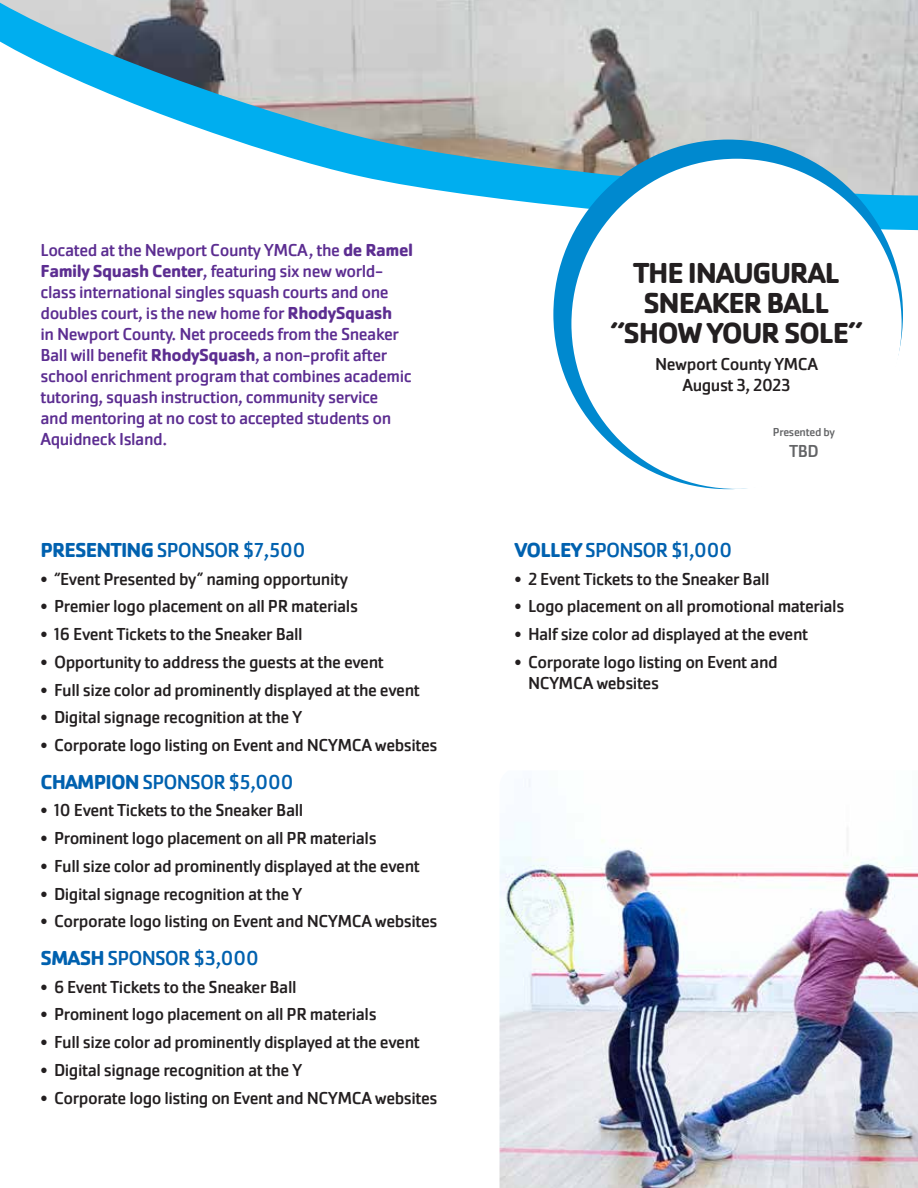
<style>
.page{position:relative;width:918px;height:1188px;background:#fff}
.page>*{position:absolute;margin:0;border:0;box-sizing:border-box;transform-origin:0 0}
.t1{font:700 30px/30px "Cachet Pro";letter-spacing:-.04em;color:#231f20;text-align:center}
.t2{font:21px "Cachet Pro";letter-spacing:-.04em;color:#0061af}
.t3{font:18px/21px "Cachet Pro";letter-spacing:-.025em;color:#231f20;text-align:center}
.t4{font:18px/21px "Cachet Pro";letter-spacing:-.025em;color:#5c2d91}
.t5{font:18px "Cachet Pro";color:#636466}
.t6{font:12px "Cachet Pro";letter-spacing:-.025em;color:#636466}
.s1{font-weight:700}
</style>
<div class="page">
<svg style="left:479px;top:196px;width:439px;height:34px"></svg>
<img style="left:0;top:0;width:918px;height:196px">
<div style="left:553px;top:140px;width:350px;height:349px;background:#0089cf;border-radius:50%"></div>
<div style="left:571px;top:159px;width:331px;height:330px;background:#fff;border-radius:50%"></div>
<img style="left:500px;top:779px;width:418px;height:409px">
<p class="t4" style="left:40px;top:240px;width:374px">Located at the Newport County YMCA, the <span class="s1">de Ramel Family Squash Center</span>, featuring six new world&shy;class international singles squash courts and one doubles court, is the new home for <span class="s1">RhodySquash<br></span>in Newport County. Net proceeds from the Sneaker Ball will benefit <span class="s1">RhodySquash</span>, a non-profit after school enrichment program that combines academic tutoring, squash instruction, community service<br>and mentoring at no cost to accepted students on Aquidneck Island.</p>
<p class="t2" style="left:40px;top:538px;width:266px"><span class="s1">PRESENTING</span> SPONSOR $7,500</p>
<p class="t3" style="left:40px;top:568px;width:309px">• “Event Presented by” naming opportunity</p>
<p class="t3" style="left:40px;top:596px;width:319px">• Premier logo placement on all PR materials</p>
<p class="t3" style="left:40px;top:624px;width:264px">• 16 Event Tickets to the Sneaker Ball</p>
<p class="t3" style="left:40px;top:652px;width:345px">• Opportunity to address the guests at the event</p>
<p class="t3" style="left:40px;top:679px;width:381px">• Full size color ad prominently displayed at the event</p>
<p class="t3" style="left:40px;top:707px;width:263px">• Digital signage recognition at the Y</p>
<p class="t3" style="left:40px;top:735px;width:399px">• Corporate logo listing on Event and NCYMCA websites</p>
<p class="t2" style="left:40px;top:770px;width:255px"><span class="s1">CHAMPION</span> SPONSOR $5,000</p>
<p class="t3" style="left:40px;top:800px;width:264px">• 10 Event Tickets to the Sneaker Ball</p>
<p class="t3" style="left:40px;top:828px;width:338px">• Prominent logo placement on all PR materials</p>
<p class="t3" style="left:40px;top:856px;width:381px">• Full size color ad prominently displayed at the event</p>
<p class="t3" style="left:40px;top:883px;width:263px">• Digital signage recognition at the Y</p>
<p class="t3" style="left:40px;top:911px;width:399px">• Corporate logo listing on Event and NCYMCA websites</p>
<p class="t2" style="left:40px;top:946px;width:220px"><span class="s1">SMASH</span> SPONSOR $3,000</p>
<p class="t3" style="left:40px;top:976px;width:258px">• 6 Event Tickets to the Sneaker Ball</p>
<p class="t3" style="left:40px;top:1004px;width:338px">• Prominent logo placement on all PR materials</p>
<p class="t3" style="left:40px;top:1032px;width:381px">• Full size color ad prominently displayed at the event</p>
<p class="t3" style="left:40px;top:1060px;width:263px">• Digital signage recognition at the Y</p>
<p class="t3" style="left:40px;top:1087px;width:399px">• Corporate logo listing on Event and NCYMCA websites</p>
<h1 class="t1" style="left:610px;top:258px;width:254px">THE INAUGURAL<br>SNEAKER BALL “SHOW YOUR SOLE”</h1>
<p class="t3" style="left:655px;top:354px;width:165px">Newport County YMCA<br>August 3, 2023</p>
<p class="t6" style="left:773px;top:426px;width:64px">Presented by</p>
<p class="t5" style="left:789px;top:441px;width:31px">TBD</p>
<p class="t2" style="left:514px;top:538px;width:219px"><span class="s1">VOLLEY</span> SPONSOR $1,000</p>
<p class="t3" style="left:514px;top:568px;width:257px">• 2 Event Tickets to the Sneaker Ball</p>
<p class="t3" style="left:514px;top:596px;width:331px">• Logo placement on all promotional materials</p>
<p class="t3" style="left:514px;top:624px;width:295px">• Half size color ad displayed at the event</p>
<p class="t3" style="left:528px;top:652px;width:251px;text-align:left;text-indent:-14px">• Corporate logo listing on Event and<br>NCYMCA websites</p>
</div>
